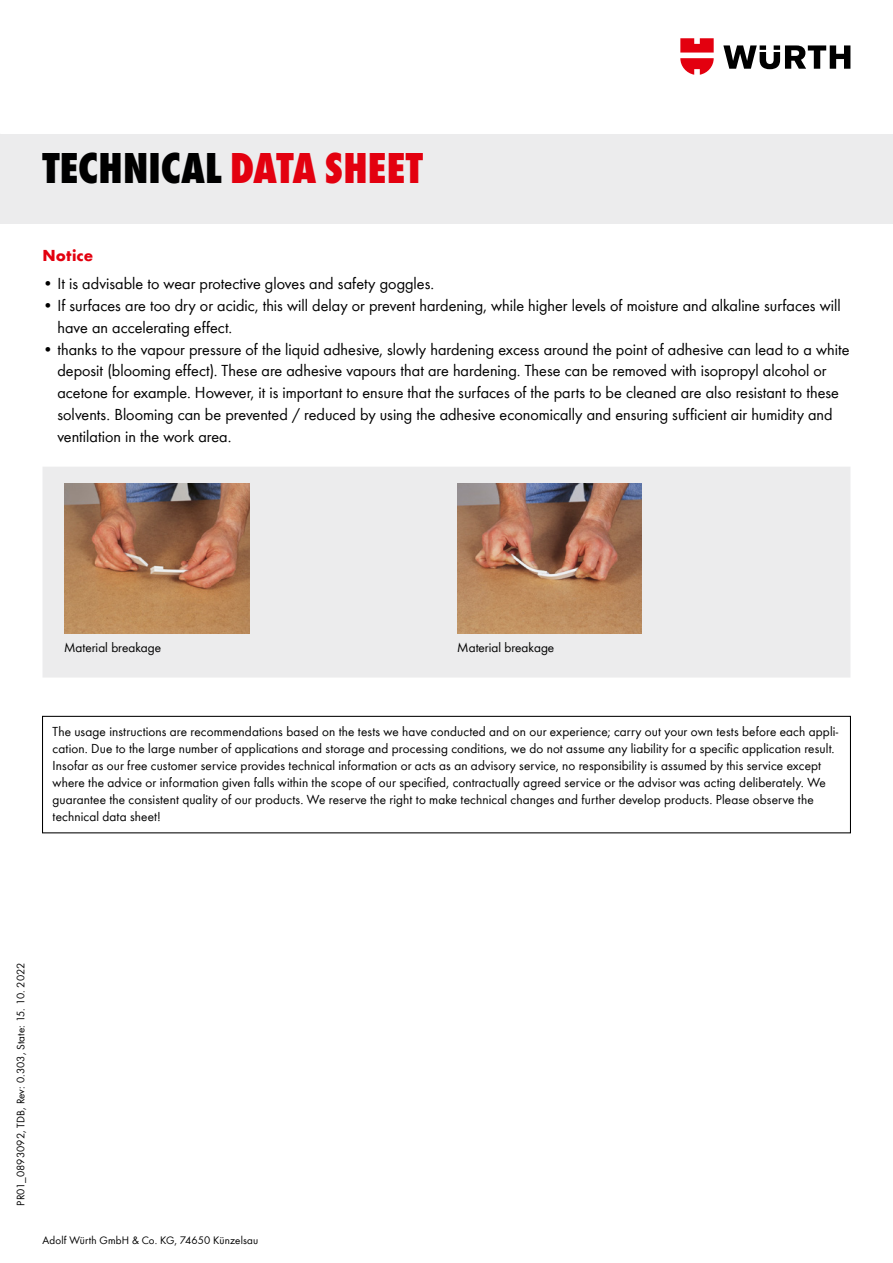
<style>
.page{position:relative;width:893px;height:1263px;background:#fff}
.page>*{position:absolute;margin:0;border:0;box-sizing:border-box;transform-origin:0 0}
.t1{font:800 condensed 45px "Wuerth Global";letter-spacing:.005em;color:#000}
.t2{font:16.5px/21.8px "Wuerth Global";color:#000}
.t3{font:700 16.5px "Wuerth Global";letter-spacing:.01em;color:#e3000f}
.t4{font:13.5px/17px "Wuerth Global";letter-spacing:.01em;color:#000}
.t5{font:11.25px "Wuerth Global";letter-spacing:.01em;color:#000}
.s1{color:#e3000f}
</style>
<div class="page">
<svg style="left:723px;top:45px;width:127px;height:24px"></svg>
<svg style="left:680px;top:38px;width:34px;height:37px"></svg>
<div style="left:0;top:134px;width:893px;height:89px;background:#ececed"></div>
<div style="left:43px;top:467px;width:807px;height:210px;background:#ececed"></div>
<img style="left:64px;top:484px;width:185px;height:150px">
<img style="left:457px;top:484px;width:185px;height:150px">
<div style="left:42px;top:716px;width:809px;height:117px;border:1px solid #000"></div>
<h1 class="t1" style="left:43px;top:141px;width:382px">TECHNICAL <span class="s1">DATA SHEET</span></h1>
<p class="t3" style="left:43px;top:245px;width:52px">Notice</p>
<p class="t2" style="left:43px;top:273px;width:393px">• It is advisable to wear protective gloves and safety goggles.</p>
<p class="t2" style="left:57px;top:295px;width:785px;text-indent:-15px">• If surfaces are too dry or acidic, this will delay or prevent hardening, while higher levels of moisture and alkaline surfaces will have an accelerating effect.</p>
<p class="t2" style="left:57px;top:338px;width:793px;text-indent:-15px">• thanks to the vapour pressure of the liquid adhesive, slowly hardening excess around the point of adhesive can lead to a white deposit (blooming effect). These are adhesive vapours that are hardening. These can be removed with isopropyl alcohol or acetone for example. However, it is important to ensure that the surfaces of the parts to be cleaned are also resistant to these solvents. Blooming can be prevented / reduced by using the adhesive economically and ensuring sufficient air humidity and ventilation in the work area.</p>
<p class="t4" style="left:64px;top:639px;width:98px">Material breakage</p>
<p class="t4" style="left:457px;top:639px;width:98px">Material breakage</p>
<p class="t4" style="left:53px;top:723px;width:787px">The usage instructions are recommendations based on the tests we have conducted and on our experience; carry out your own tests before each appli&shy;cation. Due to the large number of applications and storage and processing conditions, we do not assume any liability for a specific application result.<br>Insofar as our free customer service provides technical information or acts as an advisory service, no responsibility is assumed by this service except where the advice or information given falls within the scope of our specified, contractually agreed service or the advisor was acting deliberately. We guarantee the consistent quality of our products. We reserve the right to make technical changes and further develop products. Please observe the technical data sheet!</p>
<p class="t5" style="left:14px;top:1205px;width:244px;rotate:-90deg">PR01_0893092, TDB, Rev: 0.303, State: 15. 10. 2022</p>
<p class="t5" style="left:43px;top:1233px;width:217px">Adolf Würth GmbH &amp; Co. KG, 74650 Künzelsau</p>
</div>
